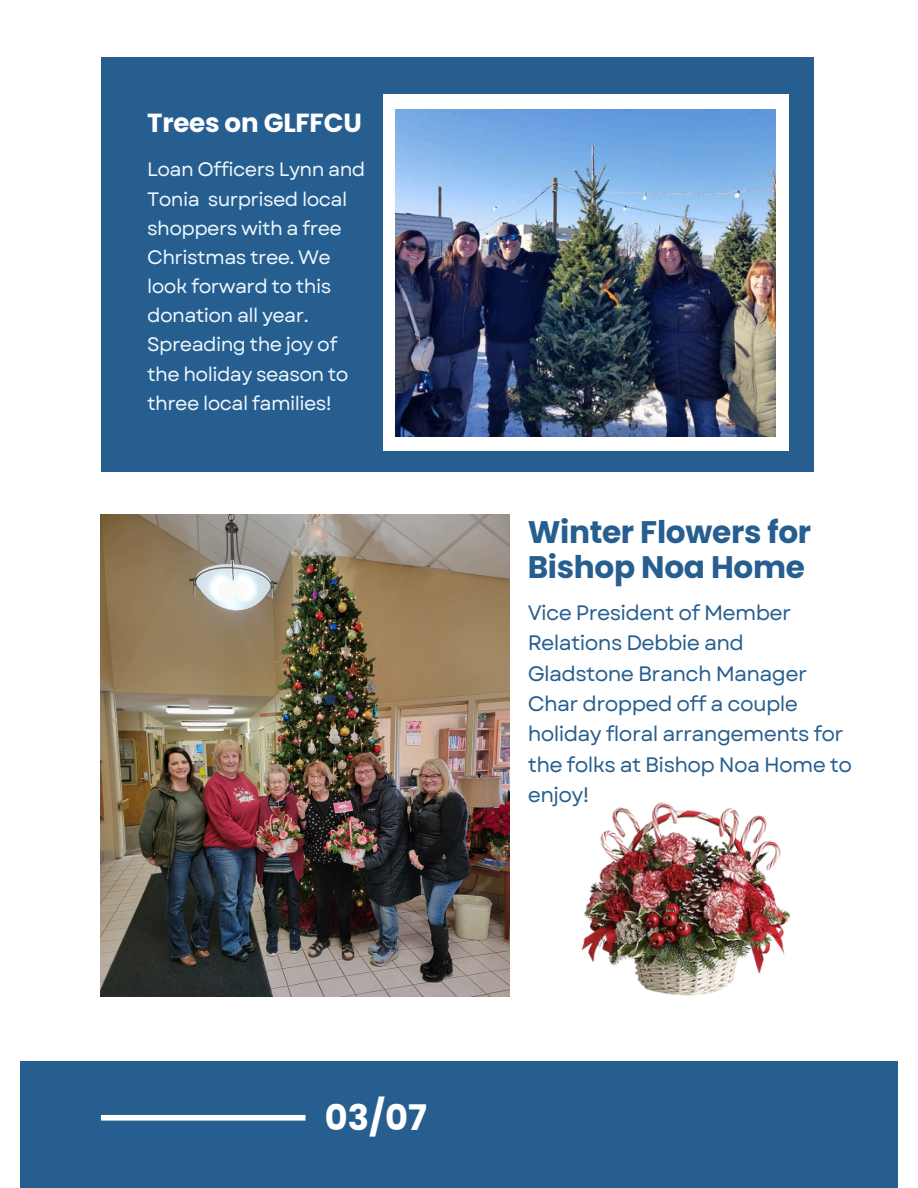
<style>
.page{position:relative;width:918px;height:1188px;background:#fff}
.page>*{position:absolute;margin:0;border:0;box-sizing:border-box;transform-origin:0 0}
.t1{font:700 35.25px "Poppins";color:#fff}
.t2{font:700 31.2px/35.4px "Poppins";letter-spacing:-.01em;color:#265e8f}
.t3{font:700 26.1px "Poppins";letter-spacing:-.01em;color:#fff}
.t4{font:20.85px/30.3px "Garet";letter-spacing:-.03em;color:#265e8f}
.t5{font:19.5px/29.1px "Garet";letter-spacing:-.03em;color:#eff8ff}
</style>
<div class="page">
<div style="left:20px;top:1061px;width:878px;height:127px;background:#265e8f"></div>
<div style="left:101px;top:1115px;width:204px;height:6px;background:#fff"></div>
<div style="left:101px;top:57px;width:713px;height:415px;background:#265e8f"></div>
<div style="left:383px;top:94px;width:405px;height:357px;background:#fff"></div>
<img style="left:396px;top:109px;width:380px;height:327px">
<img style="left:101px;top:515px;width:408px;height:481px">
<img style="left:582px;top:802px;width:209px;height:194px">
<h4 class="t3" style="left:147px;top:105px;width:216px">Trees on GLFFCU</h4>
<p class="t5" style="left:147px;top:155px;width:220px">Loan Officers Lynn and<br>Tonia surprised local shoppers with a free<br>Christmas tree. We look forward to this donation all year.<br>Spreading the joy of the holiday season to three local families!</p>
<p class="t2" style="left:528px;top:514px;width:285px">Winter Flowers for<br>Bishop Noa Home</p>
<h2 class="t4" style="left:528px;top:597px;width:326px">Vice President of Member<br>Relations Debbie and<br>Gladstone Branch Manager<br>Char dropped off a couple holiday floral arrangements for the folks at Bishop Noa Home to enjoy!</h2>
<h3 class="t1" style="left:325px;top:1093px;width:104px">03/07</h3>
</div>
